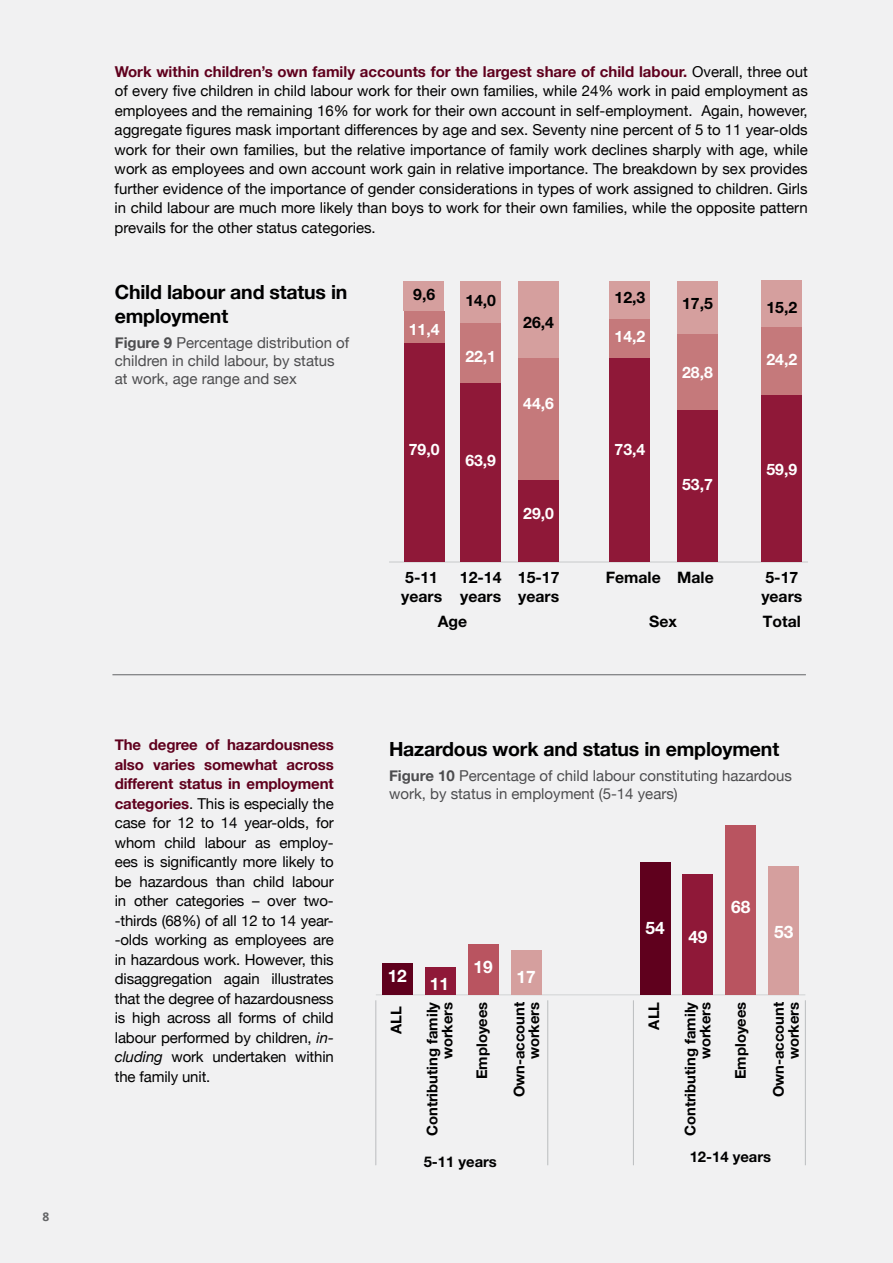
<style>
.page{position:relative;width:893px;height:1263px;background:#f1f1f2}
.page>*{position:absolute;margin:0;border:0;box-sizing:border-box;transform-origin:0 0}
.t1{font:700 19.5px/23.4px "Helvetica Neue";letter-spacing:-.01em;color:#000}
.t2{font:700 17.25px "Helvetica Neue";color:#fff}
.t3{font:700 15.75px/18.9px "Helvetica Neue";color:#000}
.t4{font:700 15.75px "Helvetica Neue";color:#fff}
.t5{font:15px/19.5px "Helvetica Neue";letter-spacing:-.01em;color:#000;text-align:justify}
.t6{font:15px/18px "Helvetica Neue";color:#4d4d4f}
.t7{font:700 14.85px/14.9px "Helvetica Neue";color:#000;text-align:right}
.t8{font:700 12px "Open Sans";color:#636466}
.s1{font-weight:700;color:#5f001d}
.s2{font-weight:700}
.s3{font-style:italic}
</style>
<div class="page">
<hr style="left:376px;top:994px;width:429px;height:1px;background:#d1d3d4">
<div style="left:382px;top:963px;width:31px;height:32px;background:#5f001d"></div>
<div style="left:425px;top:967px;width:31px;height:28px;background:#8f1838"></div>
<div style="left:468px;top:944px;width:31px;height:51px;background:#b95460"></div>
<div style="left:511px;top:950px;width:31px;height:45px;background:#d59f9e"></div>
<div style="left:640px;top:863px;width:30px;height:132px;background:#5f001d"></div>
<div style="left:682px;top:874px;width:31px;height:121px;background:#8f1838"></div>
<div style="left:725px;top:825px;width:31px;height:170px;background:#b95460"></div>
<div style="left:768px;top:866px;width:31px;height:129px;background:#d59f9e"></div>
<hr style="left:375px;top:1000px;width:1px;height:165px;background:#bcbec0">
<hr style="left:547px;top:1000px;width:1px;height:165px;background:#bcbec0">
<hr style="left:633px;top:1000px;width:1px;height:165px;background:#bcbec0">
<hr style="left:805px;top:1000px;width:1px;height:165px;background:#bcbec0">
<hr style="left:389px;top:561px;width:419px;height:2px;background:#d1d3d4">
<div style="left:761px;top:280px;width:41px;height:48px;background:#d59f9e"></div>
<div style="left:404px;top:281px;width:40px;height:30px;background:#d59f9e"></div>
<div style="left:460px;top:281px;width:41px;height:43px;background:#d59f9e"></div>
<div style="left:518px;top:281px;width:41px;height:77px;background:#d59f9e"></div>
<div style="left:609px;top:281px;width:41px;height:38px;background:#d59f9e"></div>
<div style="left:761px;top:327px;width:41px;height:68px;background:#c5797b"></div>
<div style="left:404px;top:311px;width:41px;height:33px;background:#c5797b"></div>
<div style="left:460px;top:323px;width:41px;height:61px;background:#c5797b"></div>
<div style="left:518px;top:358px;width:41px;height:123px;background:#c5797b"></div>
<div style="left:609px;top:319px;width:41px;height:39px;background:#c5797b"></div>
<div style="left:761px;top:395px;width:41px;height:167px;background:#8f1838"></div>
<div style="left:404px;top:344px;width:41px;height:218px;background:#8f1838"></div>
<div style="left:460px;top:384px;width:41px;height:178px;background:#8f1838"></div>
<div style="left:518px;top:481px;width:41px;height:81px;background:#8f1838"></div>
<div style="left:609px;top:358px;width:41px;height:204px;background:#8f1838"></div>
<div style="left:677px;top:281px;width:41px;height:53px;background:#d59f9e"></div>
<div style="left:677px;top:334px;width:41px;height:88px;background:#c5797b"></div>
<div style="left:677px;top:411px;width:41px;height:151px;background:#8f1838"></div>
<hr style="left:112px;top:674px;width:694px;height:1px;background:#636466">
<p class="t8" style="left:43px;top:1208px;width:8px">8</p>
<p class="t5" style="left:115px;top:62px;width:695px"><span class="s1">Work within children’s own family accounts for the largest share of child labour.</span> Overall, three out of every five children in child labour work for their own families, while 24% work in paid employment as employees and the remaining 16% for work for their own account in self-employment. Again, however, aggregate figures mask important differences by age and sex. Seventy nine percent of 5 to 11 year-olds work for their own families, but the relative importance of family work declines sharply with age, while work as employees and own account work gain in relative importance. The breakdown by sex provides further evidence of the importance of gender considerations in types of work assigned to children. Girls in child labour are much more likely than boys to work for their own families, while the opposite pattern prevails for the other status categories.</p>
<h1 class="t1" style="left:115px;top:280px;width:234px">Child labour and status in employment</h1>
<p class="t6" style="left:115px;top:333px;width:236px"><span class="s2">Figure 9</span> Percentage distribution of children in child labour, by status at work, age range and sex</p>
<p class="t3" style="left:413px;top:285px;width:23px">9,6</p>
<p class="t4" style="left:409px;top:320px;width:32px">11,4</p>
<p class="t3" style="left:465px;top:290px;width:32px">14,0</p>
<p class="t4" style="left:465px;top:346px;width:32px">22,1</p>
<p class="t4" style="left:409px;top:440px;width:32px">79,0</p>
<p class="t4" style="left:465px;top:450px;width:32px">63,9</p>
<p class="t3" style="left:523px;top:313px;width:32px">26,4</p>
<p class="t4" style="left:523px;top:394px;width:32px">44,6</p>
<p class="t4" style="left:523px;top:504px;width:32px">29,0</p>
<p class="t3" style="left:615px;top:288px;width:32px">12,3</p>
<p class="t4" style="left:615px;top:326px;width:32px">14,2</p>
<p class="t4" style="left:615px;top:440px;width:32px">73,4</p>
<p class="t3" style="left:682px;top:294px;width:32px">17,5</p>
<p class="t4" style="left:682px;top:363px;width:32px">28,8</p>
<p class="t4" style="left:682px;top:475px;width:32px">53,7</p>
<p class="t3" style="left:401px;top:568px;width:42px">5-11 years</p>
<p class="t3" style="left:460px;top:568px;width:43px">12-14 years</p>
<p class="t3" style="left:518px;top:568px;width:43px">15-17 years</p>
<p class="t3" style="left:606px;top:568px;width:109px">Female Male</p>
<p class="t3" style="left:438px;top:611px;width:31px">Age</p>
<p class="t3" style="left:649px;top:611px;width:29px">Sex</p>
<p class="t3" style="left:766px;top:297px;width:32px">15,2</p>
<p class="t4" style="left:766px;top:350px;width:32px">24,2</p>
<p class="t4" style="left:766px;top:459px;width:32px">59,9</p>
<p class="t3" style="left:761px;top:568px;width:42px">5-17 years</p>
<p class="t3" style="left:763px;top:611px;width:39px">Total</p>
<p class="t5" style="left:115px;top:735px;width:221px"><span class="s1">The degree of hazardousness also varies somewhat across different status in employment categories</span>. This is especially the case for 12 to 14 year-olds, for whom child labour as employ&shy;ees is significantly more likely to be hazardous than child labour in other categories – over two--thirds (68%) of all 12 to 14 year--olds working as employees are in hazardous work. However, this disaggregation again illustrates that the degree of hazardousness is high across all forms of child labour performed by children, <span class="s3">in&shy;cluding</span> work undertaken within the family unit.</p>
<h1 class="t1" style="left:389px;top:737px;width:392px">Hazardous work and status in employment</h1>
<p class="t6" style="left:389px;top:766px;width:404px"><span class="s2">Figure 10</span> Percentage of child labour constituting hazardous work, by status in employment (5-14 years)</p>
<p class="t2" style="left:388px;top:965px;width:21px">12</p>
<p class="t7" style="left:388px;top:1034px;width:29px;rotate:-90deg">ALL</p>
<p class="t2" style="left:430px;top:973px;width:21px">11</p>
<p class="t7" style="left:425px;top:1136px;width:136px;rotate:-90deg">Contributing family workers</p>
<p class="t2" style="left:474px;top:956px;width:21px">19</p>
<p class="t2" style="left:517px;top:966px;width:21px">17</p>
<p class="t2" style="left:645px;top:917px;width:21px">54</p>
<p class="t2" style="left:688px;top:926px;width:21px">49</p>
<p class="t2" style="left:731px;top:896px;width:21px">68</p>
<p class="t2" style="left:774px;top:921px;width:21px">53</p>
<p class="t7" style="left:474px;top:1079px;width:79px;rotate:-90deg">Employees</p>
<p class="t7" style="left:682px;top:1136px;width:136px;rotate:-90deg">Contributing family workers</p>
<p class="t7" style="left:511px;top:1097px;width:97px;rotate:-90deg">Own-account workers</p>
<p class="t7" style="left:771px;top:1097px;width:97px;rotate:-90deg">Own-account workers</p>
<p class="t7" style="left:646px;top:1029px;width:29px;rotate:-90deg">ALL</p>
<p class="t7" style="left:733px;top:1079px;width:79px;rotate:-90deg">Employees</p>
<p class="t7" style="left:424px;top:1153px;width:75px">5-11 years</p>
<p class="t7" style="left:690px;top:1149px;width:83px">12-14 years</p>
</div>
